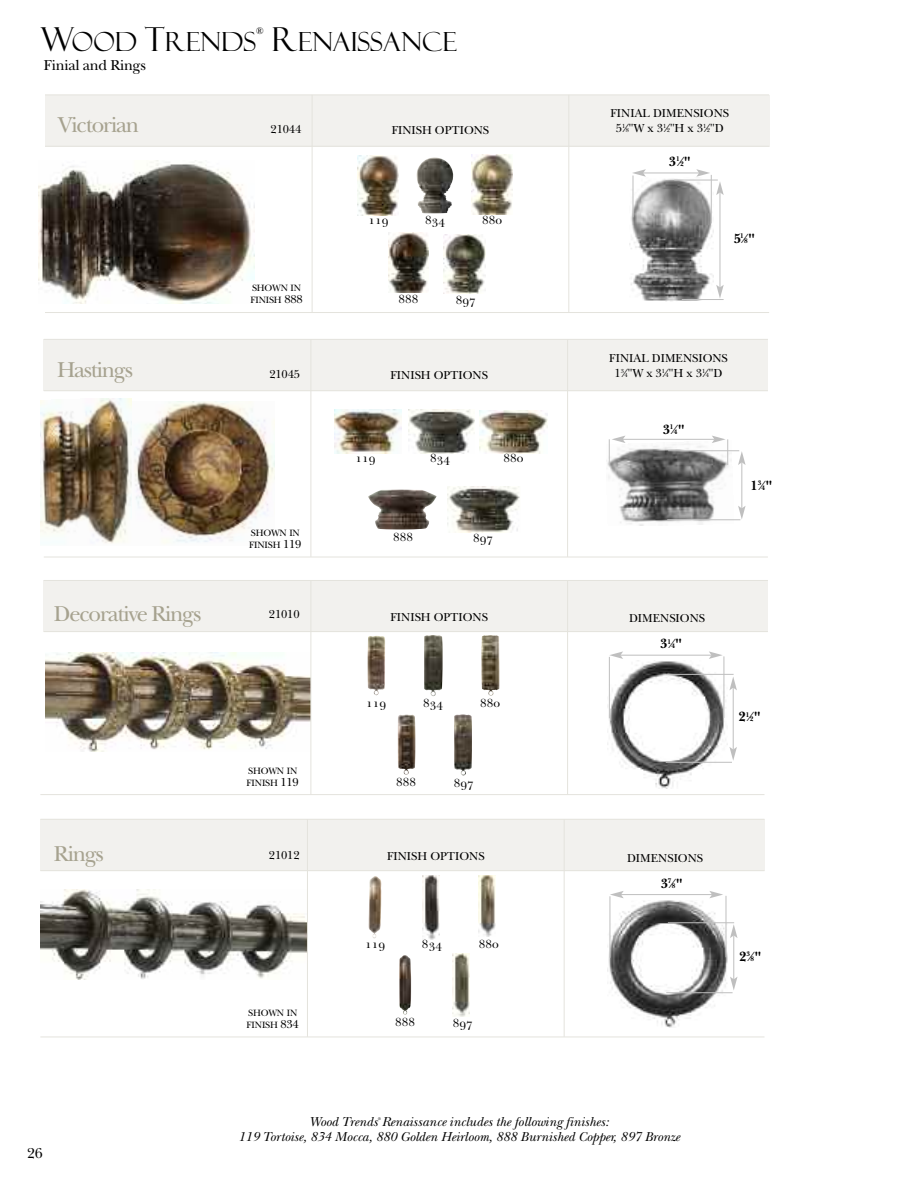
<style>
.page{position:relative;width:918px;height:1188px;background:#fff}
.page>*{position:absolute;margin:0;border:0;box-sizing:border-box;transform-origin:0 0}
.t1{font:26.4px "Felix Titling";color:#000}
.t2{font:22.5px "New Baskerville";letter-spacing:-.05em;color:#a6a28f}
.t3{font:15px "New Baskerville";letter-spacing:-.015em;color:#000}
.t4{font:700 13.95px "New Baskerville";color:#000}
.t5{font:italic 13.5px "New Baskerville";color:#000}
.t6{font:12.15px "New Baskerville";color:#000}
.t7{font:12px "New Baskerville";color:#000}
.t8{font:12px "New Baskerville SC";color:#000}
.t9{font:9.9px "Felix Titling";color:#000}
.t10{font:9.6px/12px "New Baskerville";letter-spacing:-.02em;color:#000}
.t11{font:italic 4.05px "New Baskerville";color:#000}
.s1{font-size:33px}
.s2{font-size:12px}
.s3{font-size:6.15px}
.s4{font-size:6.9px}
</style>
<div class="page">
<img style="left:134px;top:401px;width:141px;height:143px">
<img style="left:40px;top:890px;width:267px;height:89px">
<img style="left:45px;top:652px;width:266px;height:100px">
<img style="left:40px;top:398px;width:92px;height:146px">
<div style="left:40px;top:819px;width:725px;height:52px;background:#f2f1ee"></div>
<div style="left:44px;top:339px;width:724px;height:52px;background:#f2f1ee"></div>
<div style="left:44px;top:580px;width:724px;height:52px;background:#f2f1ee"></div>
<hr style="left:44px;top:557px;width:724px;height:1px;background:#e4e3dd">
<hr style="left:44px;top:339px;width:724px;height:1px;background:#e4e3dd">
<hr style="left:44px;top:580px;width:724px;height:1px;background:#e4e3dd">
<hr style="left:40px;top:819px;width:724px;height:1px;background:#e4e3dd">
<hr style="left:311px;top:339px;width:1px;height:218px;background:#e4e3dd">
<hr style="left:567px;top:339px;width:1px;height:218px;background:#e4e3dd">
<hr style="left:44px;top:390px;width:724px;height:1px;background:#e4e3dd">
<hr style="left:40px;top:794px;width:724px;height:1px;background:#e4e3dd">
<hr style="left:311px;top:580px;width:1px;height:214px;background:#e4e3dd">
<hr style="left:567px;top:580px;width:1px;height:214px;background:#e4e3dd">
<hr style="left:44px;top:631px;width:724px;height:1px;background:#e4e3dd">
<hr style="left:40px;top:1037px;width:724px;height:1px;background:#e4e3dd">
<hr style="left:307px;top:819px;width:1px;height:218px;background:#e4e3dd">
<hr style="left:564px;top:819px;width:1px;height:218px;background:#e4e3dd">
<hr style="left:40px;top:870px;width:724px;height:1px;background:#e4e3dd">
<img style="left:334px;top:410px;width:68px;height:44px">
<img style="left:408px;top:410px;width:66px;height:43px">
<img style="left:480px;top:410px;width:67px;height:43px">
<img style="left:368px;top:490px;width:69px;height:40px">
<img style="left:448px;top:487px;width:72px;height:46px">
<img style="left:368px;top:636px;width:17px;height:59px">
<img style="left:424px;top:635px;width:19px;height:62px">
<img style="left:481px;top:635px;width:18px;height:61px">
<img style="left:398px;top:715px;width:17px;height:60px">
<img style="left:454px;top:714px;width:18px;height:61px">
<img style="left:368px;top:876px;width:14px;height:63px">
<img style="left:423px;top:875px;width:17px;height:64px">
<img style="left:479px;top:875px;width:16px;height:62px">
<img style="left:399px;top:955px;width:12px;height:60px">
<img style="left:453px;top:953px;width:17px;height:64px">
<img style="left:606px;top:441px;width:128px;height:84px">
<hr style="left:623px;top:439px;width:91px;height:1px;background:#bfbfbf">
<svg style="left:609px;top:436px;width:17px;height:29px"></svg>
<hr style="left:668px;top:450px;width:71px;height:1px;background:#bfbfbf">
<hr style="left:741px;top:462px;width:1px;height:46px;background:#bfbfbf">
<svg style="left:738px;top:451px;width:8px;height:14px"></svg>
<svg style="left:738px;top:506px;width:8px;height:14px"></svg>
<hr style="left:667px;top:519px;width:73px;height:1px;background:#bfbfbf">
<svg style="left:712px;top:436px;width:16px;height:29px"></svg>
<img style="left:608px;top:661px;width:119px;height:127px">
<hr style="left:621px;top:655px;width:90px;height:1px;background:#bfbfbf">
<svg style="left:610px;top:651px;width:13px;height:8px"></svg>
<svg style="left:709px;top:651px;width:13px;height:8px"></svg>
<hr style="left:609px;top:657px;width:1px;height:61px;background:#bfbfbf">
<hr style="left:724px;top:656px;width:1px;height:62px;background:#bfbfbf">
<hr style="left:667px;top:674px;width:67px;height:1px;background:#bfbfbf">
<hr style="left:666px;top:762px;width:66px;height:1px;background:#bfbfbf">
<hr style="left:733px;top:688px;width:1px;height:61px;background:#bfbfbf">
<svg style="left:729px;top:677px;width:8px;height:13px"></svg>
<svg style="left:729px;top:747px;width:8px;height:13px"></svg>
<img style="left:607px;top:900px;width:121px;height:127px">
<hr style="left:621px;top:894px;width:91px;height:1px;background:#bfbfbf">
<svg style="left:610px;top:891px;width:14px;height:7px"></svg>
<svg style="left:709px;top:891px;width:14px;height:7px"></svg>
<hr style="left:610px;top:896px;width:1px;height:62px;background:#bfbfbf">
<hr style="left:726px;top:896px;width:1px;height:61px;background:#bfbfbf">
<hr style="left:668px;top:922px;width:66px;height:1px;background:#bfbfbf">
<hr style="left:666px;top:992px;width:67px;height:1px;background:#bfbfbf">
<hr style="left:733px;top:936px;width:1px;height:43px;background:#bfbfbf">
<svg style="left:730px;top:925px;width:8px;height:13px"></svg>
<svg style="left:730px;top:977px;width:8px;height:13px"></svg>
<img style="left:358px;top:156px;width:41px;height:59px">
<img style="left:416px;top:157px;width:37px;height:56px">
<img style="left:472px;top:155px;width:40px;height:59px">
<img style="left:389px;top:233px;width:39px;height:59px">
<img style="left:444px;top:235px;width:42px;height:59px">
<img style="left:38px;top:160px;width:216px;height:144px">
<div style="left:45px;top:95px;width:724px;height:51px;background:#f2f1ee"></div>
<hr style="left:45px;top:312px;width:724px;height:1px;background:#e4e3dd">
<hr style="left:45px;top:94px;width:724px;height:1px;background:#e4e3dd">
<hr style="left:312px;top:95px;width:1px;height:217px;background:#e4e3dd">
<hr style="left:568px;top:95px;width:1px;height:217px;background:#e4e3dd">
<hr style="left:45px;top:146px;width:724px;height:1px;background:#e4e3dd">
<img style="left:629px;top:178px;width:85px;height:124px">
<hr style="left:643px;top:173px;width:56px;height:1px;background:#bfbfbf">
<svg style="left:632px;top:169px;width:14px;height:8px"></svg>
<svg style="left:696px;top:169px;width:14px;height:8px"></svg>
<hr style="left:633px;top:176px;width:1px;height:41px;background:#bfbfbf">
<hr style="left:674px;top:180px;width:44px;height:1px;background:#bfbfbf">
<hr style="left:720px;top:192px;width:1px;height:95px;background:#bfbfbf">
<svg style="left:716px;top:182px;width:8px;height:13px"></svg>
<svg style="left:716px;top:285px;width:8px;height:13px"></svg>
<hr style="left:682px;top:299px;width:42px;height:1px;background:#bfbfbf">
<hr style="left:711px;top:175px;width:1px;height:48px;background:#bfbfbf">
<h1 class="t1" style="left:40px;top:32px;width:217px"><span class="s1">W</span>OOD <span class="s1">T</span>RENDS</h1>
<p class="t9" style="left:256px;top:27px;width:9px">®</p>
<h1 class="t1" style="left:272px;top:32px;width:187px"><span class="s1">R</span>ENAISSANCE</h1>
<p class="t3" style="left:44px;top:56px;width:103px">Finial and Rings</p>
<h2 class="t2" style="left:58px;top:112px;width:83px">Victorian</h2>
<p class="t7" style="left:271px;top:122px;width:32px">21044</p>
<p class="t10" style="left:251px;top:282px;width:54px">SHOWN IN<br>FINISH <span class="s2">888</span></p>
<h2 class="t2" style="left:57px;top:356px;width:77px">Hastings</h2>
<p class="t7" style="left:269px;top:367px;width:32px">21045</p>
<p class="t10" style="left:249px;top:526px;width:54px">SHOWN IN<br>FINISH <span class="s2">119</span></p>
<h2 class="t2" style="left:54px;top:600px;width:149px">Decorative Rings</h2>
<p class="t7" style="left:269px;top:607px;width:32px">21010</p>
<p class="t10" style="left:247px;top:764px;width:54px">SHOWN IN<br>FINISH <span class="s2">119</span></p>
<h2 class="t2" style="left:54px;top:840px;width:51px">Rings</h2>
<p class="t7" style="left:269px;top:848px;width:32px">21012</p>
<p class="t10" style="left:247px;top:1006px;width:54px">SHOWN IN<br>FINISH <span class="s2">834</span></p>
<p class="t7" style="left:392px;top:123px;width:99px">FINISH OPTIONS</p>
<p class="t8" style="left:368px;top:216px;width:22px">119</p>
<p class="t8" style="left:425px;top:216px;width:22px">834</p>
<p class="t8" style="left:482px;top:216px;width:22px">880</p>
<p class="t8" style="left:398px;top:294px;width:22px">888</p>
<p class="t8" style="left:456px;top:295px;width:22px">897</p>
<p class="t7" style="left:390px;top:367px;width:99px">FINISH OPTIONS</p>
<p class="t8" style="left:356px;top:454px;width:22px">119</p>
<p class="t8" style="left:430px;top:454px;width:22px">834</p>
<p class="t8" style="left:503px;top:454px;width:22px">880</p>
<p class="t8" style="left:393px;top:533px;width:22px">888</p>
<p class="t8" style="left:473px;top:534px;width:22px">897</p>
<p class="t7" style="left:390px;top:610px;width:99px">FINISH OPTIONS</p>
<p class="t8" style="left:366px;top:699px;width:22px">119</p>
<p class="t8" style="left:423px;top:699px;width:22px">834</p>
<p class="t8" style="left:480px;top:699px;width:22px">880</p>
<p class="t8" style="left:396px;top:777px;width:22px">888</p>
<p class="t8" style="left:454px;top:778px;width:22px">897</p>
<p class="t7" style="left:387px;top:849px;width:99px">FINISH OPTIONS</p>
<p class="t8" style="left:365px;top:939px;width:22px">119</p>
<p class="t8" style="left:422px;top:939px;width:22px">834</p>
<p class="t8" style="left:479px;top:939px;width:22px">880</p>
<p class="t8" style="left:395px;top:1018px;width:22px">888</p>
<p class="t8" style="left:453px;top:1019px;width:22px">897</p>
<p class="t7" style="left:610px;top:106px;width:120px">FINIAL DIMENSIONS</p>
<p class="t6" style="left:616px;top:121px;width:109px">5<sup>1</sup>⁄<span class="s3">8</span>"W x 3<sup>1</sup>⁄<span class="s3">2</span>"H x 3<sup>1</sup>⁄<span class="s3">2</span>"D</p>
<p class="t4" style="left:669px;top:153px;width:24px">3<sup>1</sup>⁄<span class="s4">2</span>"</p>
<p class="t4" style="left:734px;top:230px;width:23px">5<sup>1</sup>⁄<span class="s4">8</span>"</p>
<p class="t7" style="left:609px;top:351px;width:120px">FINIAL DIMENSIONS</p>
<p class="t6" style="left:615px;top:365px;width:109px">1<sup>3</sup>⁄<span class="s3">4</span>"W x 3<sup>1</sup>⁄<span class="s3">4</span>"H x 3<sup>1</sup>⁄<span class="s3">4</span>"D</p>
<p class="t4" style="left:663px;top:421px;width:24px">3<sup>1</sup>⁄<span class="s4">4</span>"</p>
<p class="t4" style="left:750px;top:477px;width:24px">1<sup>3</sup>⁄<span class="s4">4</span>"</p>
<p class="t7" style="left:629px;top:611px;width:78px">DIMENSIONS</p>
<p class="t4" style="left:660px;top:635px;width:24px">3<sup>1</sup>⁄<span class="s4">4</span>"</p>
<p class="t4" style="left:739px;top:708px;width:24px">2<sup>1</sup>⁄<span class="s4">2</span>"</p>
<p class="t7" style="left:627px;top:851px;width:78px">DIMENSIONS</p>
<p class="t4" style="left:661px;top:875px;width:24px">3<sup>7</sup>⁄<span class="s4">8</span>"</p>
<p class="t4" style="left:739px;top:948px;width:24px">2<sup>3</sup>⁄<span class="s4">8</span>"</p>
<p class="t3" style="left:27px;top:1144px;width:17px">26</p>
<p class="t11" style="left:378px;top:1116px;width:4px">®</p>
<p class="t5" style="left:238px;top:1129px;width:443px">119 Tortoise, 834 Mocca, 880 Golden Heirloom, 888 Burnished Copper, 897 Bronze</p>
<p class="t5" style="left:309px;top:1114px;width:301px">Wood Trends Renaissance includes the following finishes:</p>
</div>
